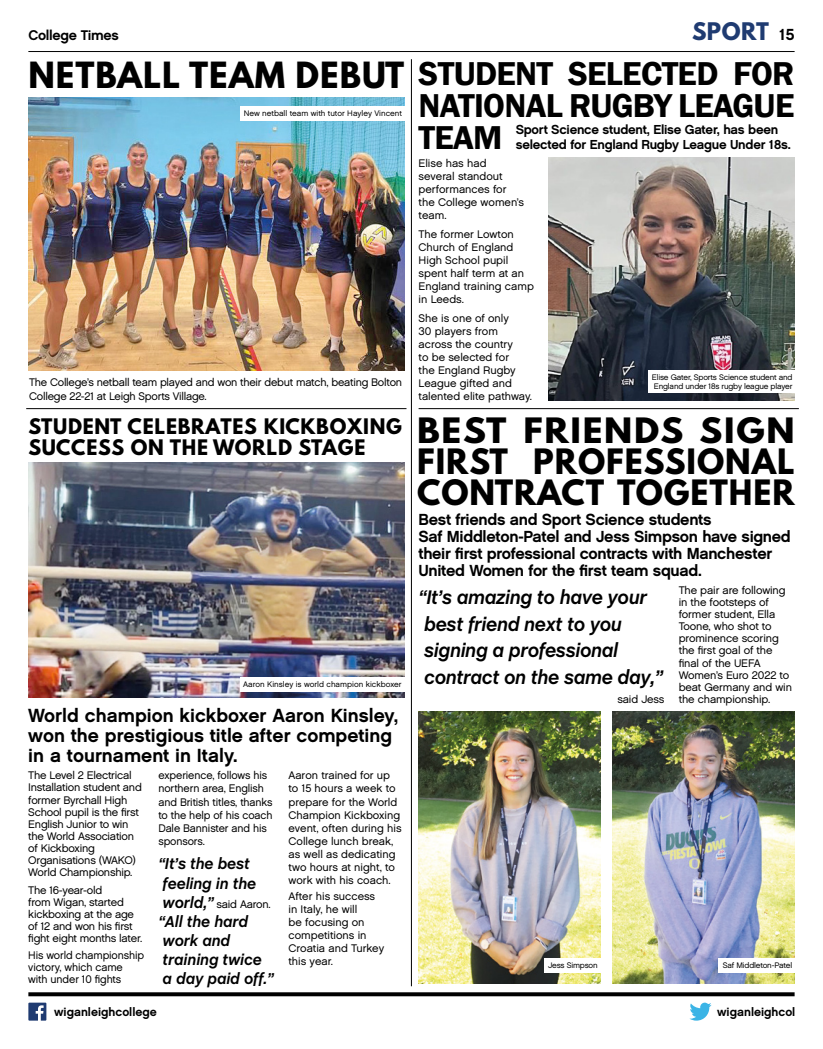
<style>
.page{position:relative;width:823px;height:1049px;background:#fff}
.page>*{position:absolute;margin:0;border:0;box-sizing:border-box;transform-origin:0 0}
.t1{font:600 34px/32px "Franklin Gothic";letter-spacing:-.02em;color:#000;text-align:justify}
.t2{font:700 32px "League Spartan";letter-spacing:.03em;color:#000}
.t3{font:700 31px/31px "League Spartan";letter-spacing:.03em;color:#000;text-align:justify;scale:1.1 1}
.t4{font:700 21.5px "League Spartan";letter-spacing:.02em;color:#1f3b71}
.t5{font:italic 700 20px/26.5px "Chalet";letter-spacing:-.02em;color:#000}
.t6{font:19px/20px "Chalet New York Nineteen Sixty";color:#000}
.t7{font:700 19px/21px "League Spartan";letter-spacing:.04em;color:#000}
.t8{font:16px/17.1px "Chalet New York Nineteen Sixty";letter-spacing:-.02em;color:#000}
.t9{font:italic 700 16px/19.1px "Chalet";letter-spacing:-.01em;color:#000}
.t10{font:14px "Chalet New York Nineteen Sixty";letter-spacing:-.02em;color:#000}
.t11{font:13px/14.3px "Chalet New York Nineteen Sixty";letter-spacing:-.02em;color:#000}
.t12{font:12px "Chalet New York Nineteen Sixty";color:#000}
.t13{font:11px/13.1px "Chalet London Nineteen Sixty";letter-spacing:-.01em;color:#000}
.t14{font:8px/9px "Chalet London Nineteen Sixty";letter-spacing:-.02em;color:#000}
.t15{font:8px "Chalet London Nineteen Sixty";color:#000}
.s1{font-family:"Chalet";font-weight:700;font-style:italic;font-size:16px}
</style>
<div class="page">
<svg style="left:28px;top:1002px;width:18px;height:18px"></svg>
<svg style="left:689px;top:1002px;width:22px;height:18px"></svg>
<hr style="left:28px;top:51px;width:766px;height:1px;background:#000">
<svg style="left:28px;top:992px;width:766px;height:4px;background:#121212"></svg>
<hr style="left:26px;top:408px;width:380px;height:1px;background:#000">
<hr style="left:418px;top:408px;width:380px;height:1px;background:#000">
<img style="left:418px;top:711px;width:182px;height:273px">
<img style="left:612px;top:711px;width:182px;height:273px">
<img style="left:28px;top:462px;width:376px;height:235px">
<img style="left:28px;top:98px;width:376px;height:272px">
<img style="left:548px;top:157px;width:246px;height:243px">
<hr style="left:411px;top:59px;width:1px;height:927px;background:#000">
<div style="left:647px;top:370px;width:147px;height:22px;background:#fff"></div>
<div style="left:240px;top:106px;width:164px;height:15px;background:#fff"></div>
<div style="left:718px;top:958px;width:76px;height:14px;background:#fff"></div>
<div style="left:543px;top:958px;width:57px;height:14px;background:#fff"></div>
<div style="left:240px;top:677px;width:164px;height:14px;background:#fff"></div>
<h3 class="t4" style="left:691px;top:15px;width:78px">SPORT</h3>
<p class="t10" style="left:28px;top:27px;width:92px">College Times</p>
<h3 class="t8" style="left:778px;top:26px;width:17px">15</h3>
<h2 class="t2" style="left:28px;top:50px;width:377px">NETBALL TEAM DEBUT</h2>
<p class="t15" style="left:243px;top:109px;width:160px">New netball team with tutor Hayley Vincent</p>
<p class="t13" style="left:29px;top:376px;width:374px;line-height:13.7px">The College’s netball team played and won their debut match, beating Bolton<br>College 22-21 at Leigh Sports Village.</p>
<h3 class="t7" style="left:28px;top:416px;width:375px">STUDENT CELEBRATES KICKBOXING<br>SUCCESS ON THE WORLD STAGE</h3>
<p class="t15" style="left:243px;top:679px;width:160px">Aaron Kinsley is world champion kickboxer</p>
<h3 class="t6" style="left:28px;top:705px;width:371px">World champion kickboxer Aaron Kinsley, won the prestigious title after competing in a tournament in Italy.</h3>
<p class="t13" style="left:28px;top:769px;width:115px;line-height:12px">The Level 2 Electrical<br>Installation student and former Byrchall High<br>School pupil is the first<br>English Junior to win the World Association of Kickboxing<br>Organisations (WAKO)<br>World Championship.</p>
<p class="t13" style="left:28px;top:883px;width:115px;line-height:12px">The 16-year-old<br>from Wigan, started kickboxing at the age of 12 and won his first fight eight months later.</p>
<p class="t13" style="left:28px;top:949px;width:117px;line-height:12px">His world championship victory, which came with under 10 fights</p>
<p class="t13" style="left:288px;top:769px;width:114px">Aaron trained for up to 15 hours a week to prepare for the World<br>Champion Kickboxing event, often during his<br>College lunch break, as well as dedicating two hours at night, to work with his coach.</p>
<p class="t13" style="left:288px;top:889px;width:97px">After his success in Italy, he will<br>be focusing on competitions in<br>Croatia and Turkey this year.</p>
<p class="t13" style="left:158px;top:769px;width:116px">experience, follows his northern area, English and British titles, thanks to the help of his coach<br>Dale Bannister and his sponsors.</p>
<h3 class="t9" style="left:158px;top:855px;width:99px">“It’s the best feeling in the</h3>
<p class="t13" style="left:162px;top:897px;width:109px"><span class="s1">world,”</span> said Aaron.</p>
<h3 class="t9" style="left:158px;top:912px;width:117px">“All the hard work and training twice<br>a day paid off.”</h3>
<h1 class="t1" style="left:418px;top:59px;width:377px">STUDENT SELECTED FOR NATIONAL RUGBY LEAGUE TEAM</h1>
<p class="t11" style="left:515px;top:123px;width:276px">Sport Science student, Elise Gater, has been selected for England Rugby League Under 18s.</p>
<p class="t13" style="left:418px;top:157px;width:107px">Elise has had several standout performances for the College women’s team.</p>
<p class="t13" style="left:418px;top:228px;width:117px">The former Lowton<br>Church of England<br>High School pupil spent half term at an<br>England training camp in Leeds.</p>
<p class="t13" style="left:418px;top:312px;width:115px">She is one of only<br>30 players from across the country<br>to be selected for<br>the England Rugby<br>League gifted and talented elite pathway.</p>
<p class="t14" style="left:651px;top:372px;width:142px">Elise Gater, Sports Science student and<br>England under 18s rugby league player</p>
<h3 class="t3" style="left:417px;top:415px;width:344px">BEST FRIENDS SIGN FIRST PROFESSIONAL CONTRACT TOGETHER</h3>
<h3 class="t8" style="left:418px;top:511px;width:373px">Best friends and Sport Science students<br>Saf Middleton-Patel and Jess Simpson have signed their first professional contracts with Manchester United Women for the first team squad.</h3>
<h3 class="t5" style="left:418px;top:584px;width:246px">“It’s amazing to have your best friend next to you signing a professional contract on the same day,”</h3>
<p class="t13" style="left:617px;top:692px;width:49px">said Jess</p>
<p class="t13" style="left:678px;top:584px;width:115px;line-height:12.1px">The pair are following in the footsteps of former student, Ella<br>Toone, who shot to prominence scoring the first goal of the final of the UEFA<br>Women’s Euro 2022 to beat Germany and win the championship.</p>
<p class="t14" style="left:547px;top:961px;width:51px">Jess Simpson</p>
<p class="t14" style="left:722px;top:961px;width:71px">Saf Middleton-Patel</p>
<p class="t12" style="left:54px;top:1004px;width:104px">wiganleighcollege</p>
<p class="t12" style="left:716px;top:1004px;width:80px">wiganleighcol</p>
</div>
